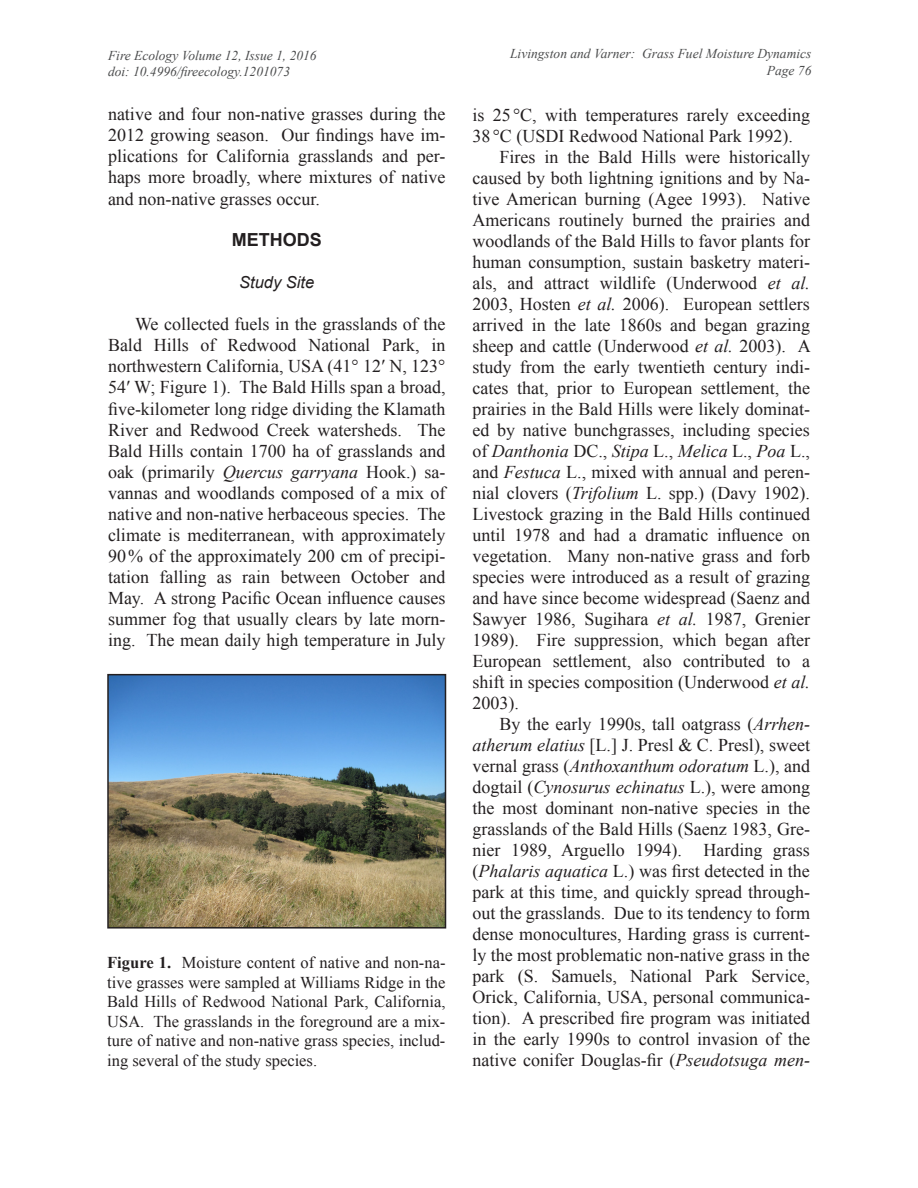
<style>
.page{position:relative;width:918px;height:1188px;background:#fff}
.page>*{position:absolute;margin:0;border:0;box-sizing:border-box;transform-origin:0 0}
.t1{font:18px/21px "Times New Roman";color:#231f20;text-align:justify}
.t2{font:italic 18px "Times New Roman";color:#231f20}
.t3{font:700 18px "Arial";color:#231f20}
.t4{font:16.5px/19.5px "Times New Roman";color:#231f20;text-align:justify}
.t5{font:italic 16.5px "Arial";color:#231f20}
.t6{font:italic 13.5px/16.2px "Times New Roman";color:#4b4c4d}
.s1{font-style:italic}
.s2{font-style:normal}
.s3{font-weight:700}
</style>
<div class="page">
<img style="left:110px;top:677px;width:333px;height:249px">
<div style="left:107px;top:674px;width:339px;height:255px;border:2px solid #231f20"></div>
<p class="t6" style="left:108px;top:47px;width:210px">Fire Ecology Volume 12, Issue 1, 2016 doi: 10.4996/fireecology.1201073</p>
<p class="t6" style="left:510px;top:45px;width:303px;text-align:right">Livingston and Varner: Grass Fuel Moisture Dynamics<br>Page 76</p>
<p class="t1" style="left:108px;top:104px;width:339px">native and four non-native grasses during the 2012 growing season. Our findings have im&shy;plications for California grasslands and per&shy;haps more broadly, where mixtures of native and non-native grasses occur.</p>
<p class="t3" style="left:232px;top:228px;width:91px">METHODS</p>
<p class="t5" style="left:239px;top:272px;width:77px">Study Site</p>
<p class="t1" style="left:108px;top:314px;width:339px;text-indent:27px">We collected fuels in the grasslands of the Bald Hills of Redwood National Park, in northwestern California, USA (41° 12′ N, 123° 54′ W; Figure 1). The Bald Hills span a broad, five-kilometer long ridge dividing the Klamath River and Redwood Creek watersheds. The Bald Hills contain 1700 ha of grasslands and oak (primarily <span class="s1">Quercus garryana</span> Hook.) sa&shy;vannas and woodlands composed of a mix of native and non-native herbaceous species. The climate is mediterranean, with approximately 90% of the approximately 200 cm of precipi&shy;tation falling as rain between October and May. A strong Pacific Ocean influence causes summer fog that usually clears by late morn&shy;ing. The mean daily high temperature in July</p>
<p class="t1" style="left:472px;top:104px;width:339px">is 25 °C, with temperatures rarely exceeding</p>
<p class="t1" style="left:472px;top:125px;width:322px">38 °C (USDI Redwood National Park 1992).</p>
<p class="t1" style="left:500px;top:146px;width:312px">Fires in the Bald Hills were historically</p>
<p class="t1" style="left:472px;top:167px;width:339px">caused by both lightning ignitions and by Na-</p>
<p class="t1" style="left:472px;top:188px;width:339px">tive American burning (Agee 1993). Native</p>
<p class="t1" style="left:472px;top:209px;width:339px">Americans routinely burned the prairies and</p>
<p class="t1" style="left:472px;top:230px;width:339px">woodlands of the Bald Hills to favor plants for</p>
<p class="t1" style="left:472px;top:251px;width:339px">human consumption, sustain basketry materi-</p>
<p class="t1" style="left:472px;top:272px;width:339px">als, and attract wildlife (Underwood <span class="s1">et al.</span></p>
<p class="t1" style="left:473px;top:293px;width:339px">2003, Hosten <span class="s1">et al.</span> 2006). European settlers</p>
<p class="t1" style="left:473px;top:314px;width:339px">arrived in the late 1860s and began grazing</p>
<p class="t1" style="left:473px;top:335px;width:340px">sheep and cattle (Underwood <span class="s1">et al.</span> 2003). A</p>
<p class="t1" style="left:472px;top:356px;width:339px">study from the early twentieth century indi-</p>
<p class="t1" style="left:472px;top:377px;width:339px">cates that, prior to European settlement, the</p>
<p class="t1" style="left:472px;top:398px;width:339px">prairies in the Bald Hills were likely dominat-</p>
<p class="t1" style="left:472px;top:419px;width:339px">ed by native bunchgrasses, including species</p>
<p class="t2" style="left:472px;top:438px;width:339px"><span class="s2">of</span> Danthonia <span class="s2">DC.,</span> Stipa <span class="s2">L.,</span> Melica <span class="s2">L.,</span> Poa <span class="s2">L.,</span></p>
<p class="t1" style="left:473px;top:461px;width:339px">and <span class="s1">Festuca</span> L., mixed with annual and peren-</p>
<p class="t1" style="left:473px;top:482px;width:339px">nial clovers (<span class="s1">Trifolium</span> L. spp.) (Davy 1902).</p>
<p class="t1" style="left:473px;top:503px;width:339px">Livestock grazing in the Bald Hills continued</p>
<p class="t1" style="left:473px;top:524px;width:339px">until 1978 and had a dramatic influence on</p>
<p class="t1" style="left:473px;top:545px;width:339px">vegetation. Many non-native grass and forb</p>
<p class="t1" style="left:473px;top:566px;width:339px">species were introduced as a result of grazing</p>
<p class="t1" style="left:473px;top:587px;width:339px">and have since become widespread (Saenz and</p>
<p class="t1" style="left:473px;top:608px;width:339px">Sawyer 1986, Sugihara <span class="s1">et al.</span> 1987, Grenier</p>
<p class="t1" style="left:473px;top:629px;width:339px">1989). Fire suppression, which began after</p>
<p class="t1" style="left:473px;top:650px;width:339px">European settlement, also contributed to a</p>
<p class="t1" style="left:473px;top:671px;width:339px">shift in species composition (Underwood <span class="s1">et al.</span></p>
<p class="t1" style="left:473px;top:692px;width:48px">2003).</p>
<p class="t1" style="left:500px;top:713px;width:312px">By the early 1990s, tall oatgrass (<span class="s1">Arrhen-</span></p>
<p class="t1" style="left:473px;top:734px;width:339px"><span class="s1">atherum elatius</span> [L.] J. Presl &amp; C. Presl), sweet</p>
<p class="t2" style="left:473px;top:753px;width:339px"><span class="s2">vernal grass (</span>Anthoxanthum odoratum <span class="s2">L.), and</span></p>
<p class="t1" style="left:473px;top:776px;width:339px">dogtail (<span class="s1">Cynosurus echinatus</span> L.), were among</p>
<p class="t1" style="left:473px;top:797px;width:339px">the most dominant non-native species in the</p>
<p class="t1" style="left:473px;top:818px;width:339px">grasslands of the Bald Hills (Saenz 1983, Gre-</p>
<p class="t1" style="left:473px;top:839px;width:339px">nier 1989, Arguello 1994). Harding grass</p>
<p class="t1" style="left:473px;top:860px;width:339px">(<span class="s1">Phalaris aquatica</span> L.) was first detected in the</p>
<p class="t1" style="left:473px;top:881px;width:339px">park at this time, and quickly spread through-</p>
<p class="t1" style="left:473px;top:902px;width:339px">out the grasslands. Due to its tendency to form</p>
<p class="t1" style="left:473px;top:923px;width:339px">dense monocultures, Harding grass is current-</p>
<p class="t1" style="left:473px;top:944px;width:339px">ly the most problematic non-native grass in the</p>
<p class="t1" style="left:473px;top:965px;width:339px">park (S. Samuels, National Park Service,</p>
<p class="t1" style="left:473px;top:986px;width:339px">Orick, California, USA, personal communica-</p>
<p class="t1" style="left:473px;top:1007px;width:339px">tion). A prescribed fire program was initiated</p>
<p class="t1" style="left:473px;top:1028px;width:339px">in the early 1990s to control invasion of the</p>
<p class="t1" style="left:473px;top:1049px;width:339px">native conifer Douglas-fir (<span class="s1">Pseudotsuga men-</span></p>
<p class="t4" style="left:107px;top:953px;width:340px"><span class="s3">Figure 1.</span> Moisture content of native and non-na&shy;tive grasses were sampled at Williams Ridge in the Bald Hills of Redwood National Park, California, USA. The grasslands in the foreground are a mix&shy;ture of native and non-native grass species, includ&shy;ing several of the study species.</p>
</div>
